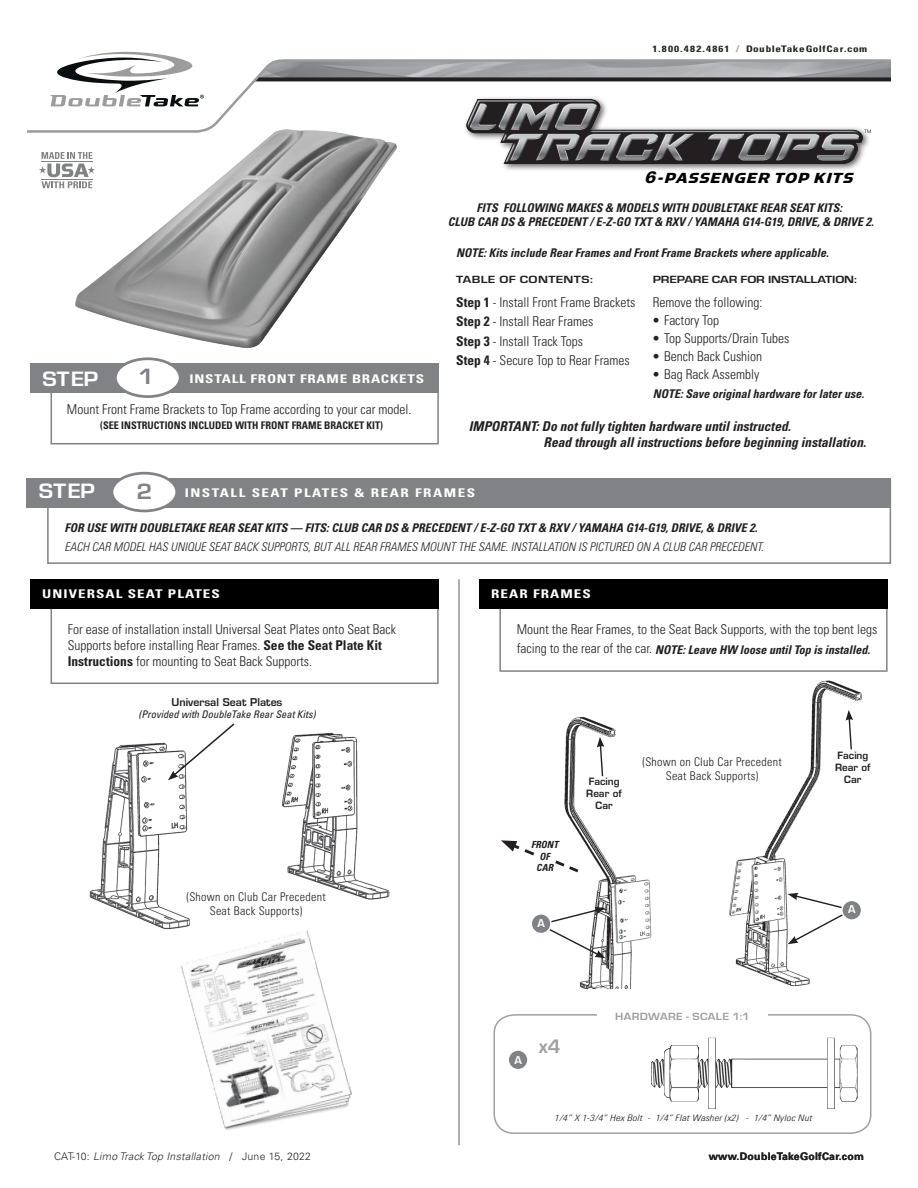
<style>
.page{position:relative;width:918px;height:1188px;background:#fff}
.page>*{position:absolute;margin:0;border:0;box-sizing:border-box;transform-origin:0 0}
.t1{font:700 22.95px "Eurostile";color:#808285;scale:1.11 1}
.t2{font:700 21.6px "Eurostile";letter-spacing:.01em;color:#fff;scale:1.11 1}
.t3{font:600 18px "Eurostile";color:#9ea0a2}
.t4{font:italic 16.5px "Simian Display Chimpanzee";color:#000}
.t5{font:300 condensed 13.5px/19.5px "Univers LT Pro";color:#231f20}
.t6{font:italic 700 condensed 13.5px/16.2px "Univers LT Pro";color:#231f20}
.t7{font:italic 700 condensed 12px/13.5px "Univers LT Pro";color:#231f20;text-align:center}
.t8{font:italic 300 condensed 12px "Univers LT Pro";color:#231f20}
.t9{font:300 condensed 12px/14.4px "Univers LT Pro";letter-spacing:.025em;color:#231f20;text-align:center}
.t10{font:700 condensed 12px "Univers LT Pro";letter-spacing:.07em;color:#fff;scale:1.25 1}
.t11{font:700 condensed 12px "Univers LT Pro";letter-spacing:.1em;color:#fff;scale:1.25 1}
.t12{font:700 condensed 12px "Univers LT Pro";letter-spacing:.05em;color:#fff;scale:1.25 1}
.t13{font:700 10.8px "Eurostile";letter-spacing:-.01em;color:#231f20;scale:1.25 1}
.t14{font:700 10.8px "Eurostile";letter-spacing:.035em;color:#9ea0a2;scale:1.11 1}
.t15{font:700 10.8px "Eurostile";letter-spacing:.025em;color:#231f20;scale:1.25 1}
.t16{font:700 condensed 10.5px "Univers LT Pro";color:#231f20}
.t17{font:italic 300 10.5px "Univers LT Pro 45";letter-spacing:.025em;color:#231f20}
.t18{font:italic condensed 10.5px "Univers LT Pro";color:#231f20}
.t19{font:700 10.5px "Univers LT Pro 65";letter-spacing:.025em;color:#231f20}
.t20{font:600 10.5px "Eurostile";color:#231f20}
.t21{font:600 10.5px "Eurostile";color:#fff}
.t22{font:600 9.75px/11.7px "Eurostile";color:#231f20;text-align:center}
.t23{font:italic 700 condensed 9.75px/11.7px "Univers LT Pro";color:#231f20;text-align:center}
.t24{font:700 condensed 9px "Univers LT Pro";letter-spacing:.045em;color:#231f20;scale:1.25 1}
.t25{font:italic 300 condensed 8.85px "Univers LT Pro";letter-spacing:.01em;color:#231f20;scale:1.18 1}
.s1{color:#9a9b9e}
.s2{font-family:"Univers LT Pro 75";font-weight:900}
.s3{font-weight:700}
.s4{font-weight:300;font-style:normal;font-size:13.5px}
.s5{font-style:normal}
</style>
<div class="page">
<svg style="left:85px;top:52px;width:88px;height:5px"></svg>
<svg style="left:27px;top:57px;width:864px;height:76px"></svg>
<div style="left:47px;top:479px;width:844px;height:85px;background:#fff;border:2px solid #808285"></div>
<div style="left:27px;top:478px;width:864px;height:29px;background:#808285"></div>
<div style="left:463px;top:96px;width:408px;height:76px;background:#231f20;opacity:.75"></div>
<img style="left:466px;top:100px;width:397px;height:63px">
<svg style="left:864px;top:130px;width:7px;height:3px"></svg>
<img style="left:76px;top:130px;width:321px;height:218px">
<svg style="left:39px;top:152px;width:56px;height:36px"></svg>
<div style="left:112px;top:473px;width:65px;height:38px;background:#fff;border-radius:50%"></div>
<div style="left:111px;top:472px;width:67px;height:40px;border:3px solid #808285;border-radius:50%"></div>
<hr style="left:458px;top:579px;width:2px;height:566px;background:#949698">
<img style="left:564px;top:680px;width:298px;height:308px">
<svg style="left:597px;top:737px;width:7px;height:41px"></svg>
<svg style="left:846px;top:710px;width:7px;height:41px"></svg>
<svg style="left:549px;top:907px;width:56px;height:51px"></svg>
<svg style="left:788px;top:893px;width:66px;height:51px"></svg>
<svg style="left:555px;top:858px;width:27px;height:17px"></svg>
<svg style="left:501px;top:840px;width:34px;height:16px"></svg>
<img style="left:89px;top:732px;width:301px;height:198px">
<svg style="left:168px;top:723px;width:68px;height:57px"></svg>
<img style="left:179px;top:928px;width:176px;height:202px">
<div style="left:499px;top:580px;width:389px;height:92px;background:#fff;border:2px solid #808285"></div>
<div style="left:479px;top:579px;width:408px;height:29px;background:#000"></div>
<div style="left:842px;top:900px;width:20px;height:20px;background:#808285;border-radius:50%"></div>
<div style="left:841px;top:900px;width:21px;height:21px;border:2px solid #fff;border-radius:50%"></div>
<div style="left:531px;top:914px;width:20px;height:20px;background:#808285;border-radius:50%"></div>
<div style="left:530px;top:913px;width:22px;height:21px;border:2px solid #fff;border-radius:50%"></div>
<div style="left:51px;top:580px;width:388px;height:104px;background:#fff;border:2px solid #808285"></div>
<div style="left:30px;top:579px;width:408px;height:29px;background:#000"></div>
<div style="left:51px;top:365px;width:388px;height:79px;background:#fff;border:2px solid #808285"></div>
<div style="left:30px;top:363px;width:409px;height:30px;background:#808285"></div>
<div style="left:115px;top:359px;width:65px;height:38px;background:#fff;border-radius:50%"></div>
<div style="left:114px;top:357px;width:67px;height:41px;border:3px solid #808285;border-radius:50%"></div>
<div style="left:493px;top:1014px;width:378px;height:120px;border:2px solid #9ea0a2;border-radius:20px"></div>
<img style="left:509px;top:1045px;width:349px;height:57px">
<img style="left:663px;top:1045px;width:37px;height:57px">
<img style="left:826px;top:1037px;width:10px;height:72px">
<img style="left:707px;top:1037px;width:10px;height:72px">
<div style="left:509px;top:1051px;width:18px;height:18px;background:#808285;border-radius:50%"></div>
<div style="left:597px;top:1008px;width:171px;height:15px;background:#fff"></div>
<p class="t24" style="left:653px;top:43px;width:173px">1.800.482.4861 <span class="s1">/</span> DoubleTakeGolfCar.com</p>
<p class="t4" style="left:644px;top:169px;width:214px"><span class="s2">6</span>-PASSENGER TOP KITS</p>
<p class="t7" style="left:448px;top:201px;width:427px">FITS FOLLOWING MAKES &amp; MODELS WITH DOUBLETAKE REAR SEAT KITS:<br>CLUB CAR DS &amp; PRECEDENT / E-Z-GO TXT &amp; RXV / YAMAHA G14-G19, DRIVE, &amp; DRIVE 2.</p>
<h2 class="t2" style="left:42px;top:363px;width:52px">STEP</h2>
<h1 class="t1" style="left:138px;top:360px;width:16px">1</h1>
<p class="t12" style="left:190px;top:371px;width:189px">INSTALL FRONT FRAME BRACKETS</p>
<p class="t5" style="left:67px;top:399px;width:346px">Mount Front Frame Brackets to Top Frame according to your car model.</p>
<p class="t16" style="left:100px;top:419px;width:285px">(SEE INSTRUCTIONS INCLUDED WITH FRONT FRAME BRACKET KIT)</p>
<p class="t7" style="left:456px;top:245px;width:374px">NOTE: Kits include Rear Frames and Front Frame Brackets where applicable.</p>
<p class="t15" style="left:456px;top:272px;width:111px">TABLE OF CONTENTS:</p>
<p class="t5" style="left:456px;top:292px;width:181px"><span class="s3">Step 1</span> - Install Front Frame Brackets<br><span class="s3">Step 2</span> - Install Rear Frames<br><span class="s3">Step 3</span> - Install Track Tops<br><span class="s3">Step 4</span> - Secure Top to Rear Frames</p>
<p class="t13" style="left:653px;top:272px;width:165px">PREPARE CAR FOR INSTALLATION:</p>
<p class="t5" style="left:653px;top:292px;width:111px">Remove the following:</p>
<p class="t5" style="left:653px;top:310px;width:68px">• Factory Top</p>
<p class="t5" style="left:653px;top:328px;width:138px">• Top Supports/Drain Tubes</p>
<p class="t5" style="left:653px;top:346px;width:111px">• Bench Back Cushion</p>
<p class="t5" style="left:653px;top:364px;width:108px">• Bag Rack Assembly</p>
<p class="t7" style="left:653px;top:387px;width:213px">NOTE: Save original hardware for later use.</p>
<p class="t6" style="left:544px;top:418px;width:324px;text-indent:-75px">IMPORTANT: Do not fully tighten hardware until instructed.<br>Read through all instructions before beginning installation.</p>
<h2 class="t2" style="left:39px;top:476px;width:52px">STEP</h2>
<h1 class="t1" style="left:136px;top:475px;width:16px">2</h1>
<p class="t11" style="left:185px;top:485px;width:234px">INSTALL SEAT PLATES &amp; REAR FRAMES</p>
<p class="t7" style="left:64px;top:521px;width:695px">FOR USE WITH DOUBLETAKE REAR SEAT KITS — FITS: CLUB CAR DS &amp; PRECEDENT / E-Z-GO TXT &amp; RXV / YAMAHA G14-G19, DRIVE, &amp; DRIVE 2.</p>
<p class="t8" style="left:64px;top:539px;width:701px">EACH CAR MODEL HAS UNIQUE SEAT BACK SUPPORTS, BUT ALL REAR FRAMES MOUNT THE SAME. INSTALLATION IS PICTURED ON A CLUB CAR PRECEDENT.</p>
<p class="t10" style="left:42px;top:587px;width:144px">UNIVERSAL SEAT PLATES</p>
<p class="t5" style="left:68px;top:620px;width:330px;line-height:16.2px">For ease of installation install Universal Seat Plates onto Seat Back<br>Supports before installing Rear Frames. <span class="s3">See the Seat Plate Kit<br>Instructions</span> for mounting to Seat Back Supports.</p>
<p class="t20" style="left:172px;top:695px;width:112px">Universal Seat Plates</p>
<p class="t18" style="left:139px;top:708px;width:179px">(Provided with DoubleTake Rear Seat Kits)</p>
<p class="t9" style="left:186px;top:889px;width:141px">(Shown on Club Car Precedent<br>Seat Back Supports)</p>
<p class="t10" style="left:491px;top:587px;width:81px">REAR FRAMES</p>
<p class="t5" style="left:517px;top:619px;width:362px">Mount the Rear Frames, to the Seat Back Supports, with the top bent legs</p>
<p class="t7" style="left:517px;top:642px;width:355px"><span class="s4">facing to the rear of the car.</span> NOTE: Leave HW loose until Top is installed.</p>
<p class="t23" style="left:531px;top:838px;width:29px">FRONT<br>OF<br>CAR</p>
<p class="t21" style="left:537px;top:916px;width:9px">A</p>
<p class="t22" style="left:586px;top:776px;width:37px">Facing<br>Rear of<br>Car</p>
<p class="t9" style="left:642px;top:754px;width:141px">(Shown on Club Car Precedent<br>Seat Back Supports)</p>
<p class="t22" style="left:835px;top:750px;width:37px">Facing<br>Rear of<br>Car</p>
<p class="t21" style="left:848px;top:903px;width:9px">A</p>
<p class="t21" style="left:514px;top:1053px;width:9px">A</p>
<h3 class="t3" style="left:539px;top:1036px;width:23px">x4</h3>
<p class="t14" style="left:615px;top:1008px;width:123px">HARDWARE - SCALE 1:1</p>
<p class="t25" style="left:554px;top:1112px;width:220px">1/4” X 1-3/4” Hex Bolt - 1/4” Flat Washer (x2) - 1/4” Nyloc Nut</p>
<p class="t17" style="left:54px;top:1150px;width:259px"><span class="s5">CAT-10:</span> Limo Track Top Installation <span class="s5">/ June 15, 2022</span></p>
<p class="t19" style="left:709px;top:1149px;width:157px">www.DoubleTakeGolfCar.com</p>
</div>
